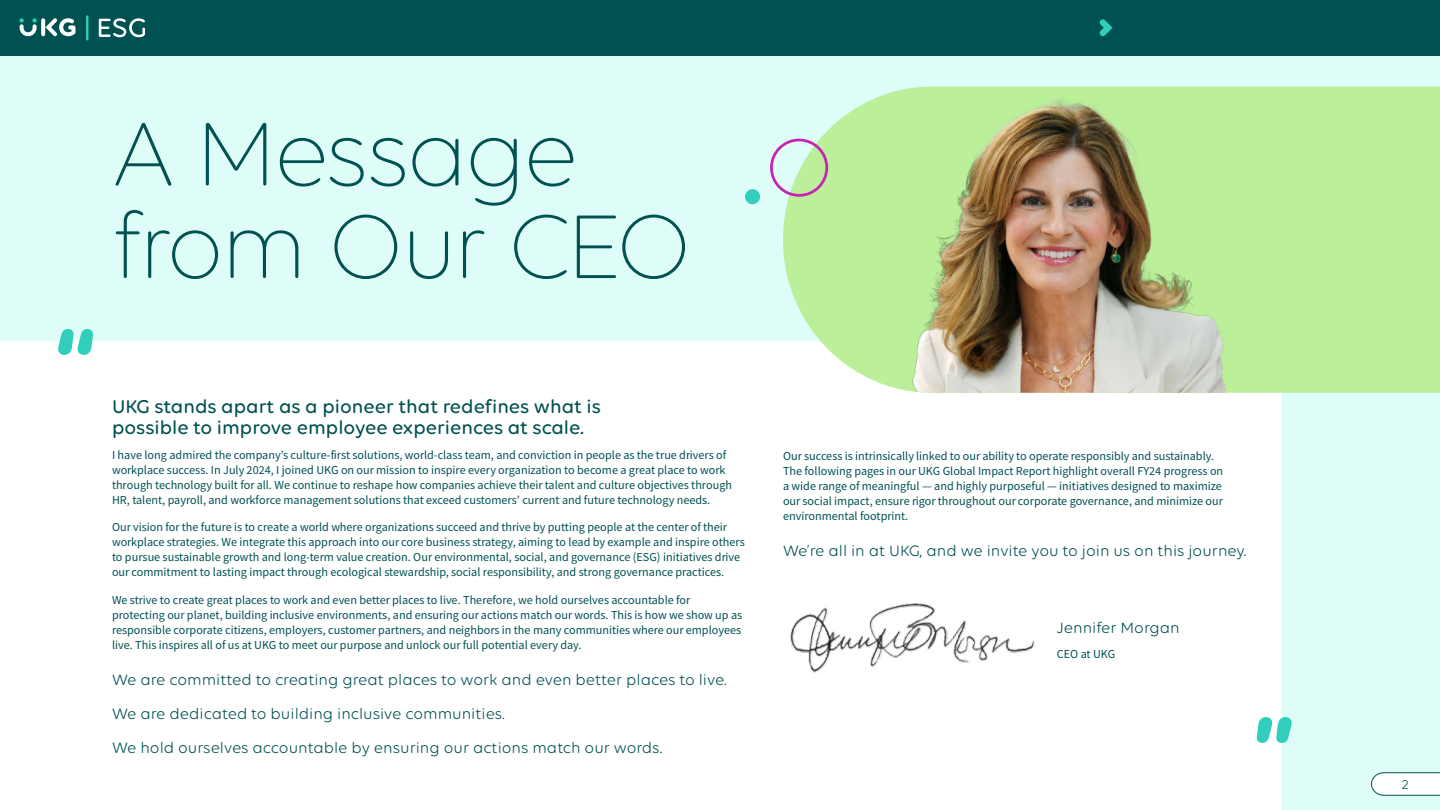
<style>
.page{position:relative;width:1440px;height:810px;background:#fff}
.page>*{position:absolute;margin:0;border:0;box-sizing:border-box;transform-origin:0 0}
.Main_Section_Title{font:300 97.5px/92.5px "Volte Rounded";letter-spacing:-.05em;color:#005151}
.Main_Section_Title-2{font:700 97.5px "Volte Rounded";color:#30cebb}
.in-body_header{font:500 20px/21.2px "Volte Rounded";color:#005151}
.in-body_subhead{font:16.25px "Volte Rounded";color:#005151}
.t1{font:13.75px "Volte Rounded";color:#005151}
.body{font:12.25px/15px "Source Sans Variable";color:#005151}
</style>
<div class="page">
<div style="left:0;top:55px;width:1440px;height:755px;background:#defdf9"></div>
<div style="left:0;top:341px;width:1282px;height:469px;background:#fff"></div>
<svg style="left:783px;top:87px;width:657px;height:306px;background:#c0f0a4"></svg>
<img style="left:882px;top:87px;width:371px;height:306px">
<div style="left:770px;top:139px;width:58px;height:58px;border:3px solid #c724b1;border-radius:50%"></div>
<div style="left:745px;top:189px;width:15px;height:15px;background:#30cebb;border-radius:50%"></div>
<img style="left:774px;top:589px;width:269px;height:87px">
<div style="left:0;top:0;width:1440px;height:56px;background:#005151"></div>
<svg style="left:41px;top:18px;width:4px;height:18px"></svg>
<svg style="left:45px;top:18px;width:30px;height:18px"></svg>
<svg style="left:19px;top:18px;width:18px;height:18px"></svg>
<hr style="left:86px;top:15px;width:2px;height:25px;background:#30cfba">
<svg style="left:99px;top:18px;width:46px;height:19px"></svg>
<svg style="left:1099px;top:19px;width:14px;height:17px"></svg>
<svg style="left:1371px;top:772px;width:69px;height:24px;background:#e6efee"></svg>
<p class="Main_Section_Title" style="left:112px;top:105px;width:582px">A Message from Our CEO</p>
<p class="Main_Section_Title-2" style="left:54px;top:307px;width:45px">“</p>
<p class="in-body_header" style="left:112px;top:395px;width:490px">UKG stands apart as a pioneer that redefines what is possible to improve employee experiences at scale.</p>
<p class="body" style="left:112px;top:447px;width:622px">I have long admired the company’s culture-first solutions, world-class team, and conviction in people as the true drivers of workplace success. In July 2024, I joined UKG on our mission to inspire every organization to become a great place to work through technology built for all. We continue to reshape how companies achieve their talent and culture objectives through HR, talent, payroll, and workforce management solutions that exceed customers’ current and future technology needs.</p>
<p class="body" style="left:112px;top:520px;width:634px">Our vision for the future is to create a world where organizations succeed and thrive by putting people at the center of their workplace strategies. We integrate this approach into our core business strategy, aiming to lead by example and inspire others to pursue sustainable growth and long-term value creation. Our environmental, social, and governance (ESG) initiatives drive our commitment to lasting impact through ecological stewardship, social responsibility, and strong governance practices.</p>
<p class="body" style="left:112px;top:592px;width:632px">We strive to create great places to work and even better places to live. Therefore, we hold ourselves accountable for protecting our planet, building inclusive environments, and ensuring our actions match our words. This is how we show up as responsible corporate citizens, employers, customer partners, and neighbors in the many communities where our employees live. This inspires all of us at UKG to meet our purpose and unlock our full potential every day.</p>
<p class="in-body_subhead" style="left:112px;top:670px;width:616px">We are committed to creating great places to work and even better places to live.</p>
<p class="in-body_subhead" style="left:112px;top:704px;width:394px">We are dedicated to building inclusive communities.</p>
<p class="in-body_subhead" style="left:112px;top:738px;width:552px">We hold ourselves accountable by ensuring our actions match our words.</p>
<p class="body" style="left:783px;top:448px;width:442px">Our success is intrinsically linked to our ability to operate responsibly and sustainably.<br>The following pages in our UKG Global Impact Report highlight overall FY24 progress on a wide range of meaningful — and highly purposeful — initiatives designed to maximize our social impact, ensure rigor throughout our corporate governance, and minimize our environmental footprint.</p>
<p class="in-body_subhead" style="left:783px;top:541px;width:465px">We’re all in at UKG, and we invite you to join us on this journey.</p>
<p class="in-body_subhead" style="left:1057px;top:618px;width:124px">Jennifer Morgan</p>
<p class="body" style="left:1057px;top:646px;width:60px">CEO at UKG</p>
<p class="Main_Section_Title-2" style="left:1252px;top:695px;width:45px">”</p>
<p class="t1" style="left:1402px;top:776px;width:8px">2</p>
</div>
